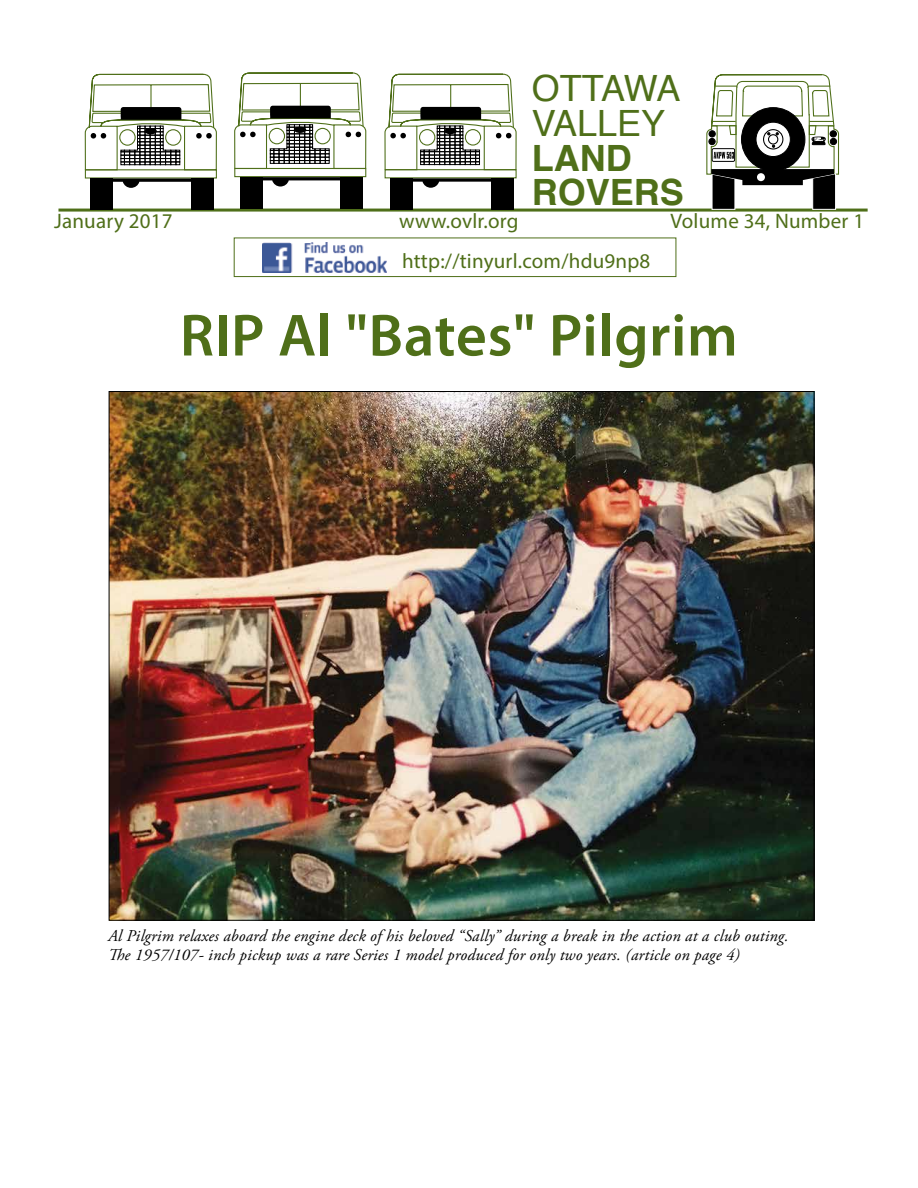
<style>
.page{position:relative;width:918px;height:1188px;background:#fff}
.page>*{position:absolute;margin:0;border:0;box-sizing:border-box;transform-origin:0 0}
.t1{font:600 60px "Myriad Pro";letter-spacing:.01em;color:#4f6f19}
.t2{font:36.15px/34.7px "Helvetica";color:#4f6f19}
.t3{font:700 36.15px/34.7px "Helvetica";color:#4f6f19}
.t4{font:21px "Myriad Pro";letter-spacing:.01em;color:#4f6f19}
.t5{font:italic 16.5px/19.5px "Adobe Garamond Pro";letter-spacing:.015em;color:#000}
</style>
<div class="page">
<hr style="left:58px;top:209px;width:810px;height:3px;background:#4f6f19">
<div style="left:85px;top:169px;width:132px;height:10px;border:1px solid #4f6f19"></div>
<div style="left:90px;top:178px;width:23px;height:32px;background:#000"></div>
<div style="left:191px;top:178px;width:23px;height:32px;background:#000"></div>
<svg style="left:113px;top:179px;width:78px;height:9px"></svg>
<svg style="left:84px;top:73px;width:133px;height:98px"></svg>
<div style="left:390px;top:178px;width:23px;height:32px;background:#000"></div>
<div style="left:491px;top:178px;width:23px;height:32px;background:#000"></div>
<svg style="left:413px;top:178px;width:78px;height:10px"></svg>
<svg style="left:384px;top:73px;width:133px;height:98px"></svg>
<div style="left:234px;top:168px;width:132px;height:9px;border:1px solid #4f6f19"></div>
<div style="left:240px;top:177px;width:23px;height:31px;background:#000"></div>
<div style="left:340px;top:177px;width:23px;height:31px;background:#000"></div>
<svg style="left:263px;top:177px;width:77px;height:10px"></svg>
<svg style="left:234px;top:72px;width:133px;height:98px"></svg>
<img style="left:262px;top:242px;width:125px;height:30px">
<div style="left:234px;top:238px;width:442px;height:39px;border:1px solid #4f6f19"></div>
<svg style="left:706px;top:74px;width:134px;height:136px"></svg>
<img style="left:111px;top:393px;width:701px;height:526px">
<h2 class="t2" style="left:532px;top:70px;width:150px">OTTAWA<br>VALLEY</h2>
<h2 class="t3" style="left:532px;top:139px;width:153px">LAND<br>ROVERS</h2>
<p class="t4" style="left:54px;top:208px;width:120px">January 2017</p>
<p class="t4" style="left:399px;top:208px;width:121px">www.ovlr.org</p>
<p class="t4" style="left:671px;top:208px;width:195px">Volume 34, Number 1</p>
<p class="t4" style="left:402px;top:248px;width:250px">http://tinyurl.com/hdu9np8</p>
<h1 class="t1" style="left:180px;top:297px;width:560px">RIP Al "Bates" Pilgrim</h1>
<p class="t5" style="left:108px;top:926px;width:682px">Al Pilgrim relaxes aboard the engine deck of his beloved “Sally” during a break in the action at a club outing.<br>The 1957/107- inch pickup was a rare Series 1 model produced for only two years. (article on page 4)</p>
</div>
